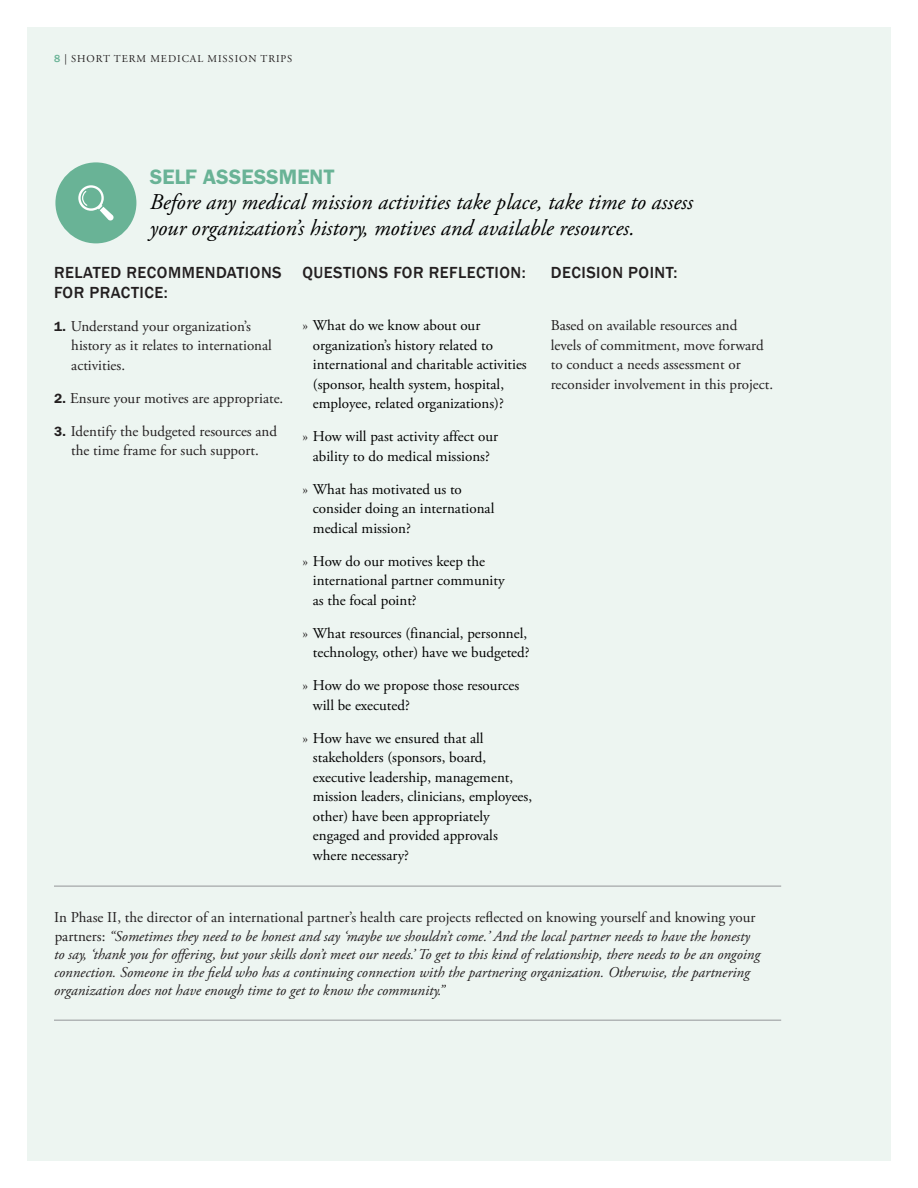
<style>
.page{position:relative;width:918px;height:1188px;background:#fff}
.page>*{position:absolute;margin:0;border:0;box-sizing:border-box;transform-origin:0 0}
.t1{font:italic 22.5px/25.5px "Adobe Garamond Pro";color:#000}
.t2{font:600 21px "Franklin Gothic";color:#69b396}
.t3{font:500 16.5px/19.5px "Franklin Gothic";letter-spacing:.03em;color:#231f20}
.t4{font:15px/19.5px "Adobe Garamond Pro";color:#000}
.t5{font:15px/19.5px "Adobe Garamond Pro";color:#231f20}
.t6{font:italic 15px/18px "Adobe Garamond Pro";color:#231f20}
.t7{font:10.5px "Adobe Garamond Pro";letter-spacing:.09em;color:#231f20}
.s1{font-family:"Franklin Gothic";font-weight:500;color:#69b396}
.s2{font-family:"Franklin Gothic";font-weight:600;font-size:13.5px}
.s3{color:#231f20}
.s4{font-style:italic}
</style>
<div class="page">
<div style="left:27px;top:27px;width:864px;height:1134px;background:#edf5f1"></div>
<hr style="left:54px;top:886px;width:727px;height:1px;background:#939598">
<hr style="left:54px;top:1020px;width:727px;height:1px;background:#939598">
<div style="left:55px;top:162px;width:81px;height:81px;background:#69b396;border-radius:50%"></div>
<svg style="left:78px;top:185px;width:36px;height:36px"></svg>
<p class="t7" style="left:54px;top:52px;width:33px"><span class="s1">8</span> | Short</p>
<p class="t7" style="left:114px;top:52px;width:17px">Term</p>
<p class="t7" style="left:150px;top:52px;width:19px">Medical</p>
<p class="t7" style="left:208px;top:52px;width:18px">Mission</p>
<p class="t7" style="left:261px;top:52px;width:15px">Trips</p>
<p class="t7" style="left:111px;top:52px;width:22px">-Term</p>
<p class="t7" style="left:152px;top:52px;width:19px">Medical</p>
<p class="t7" style="left:209px;top:52px;width:18px">Mission</p>
<p class="t7" style="left:262px;top:52px;width:15px">Trips</p>
<h2 class="t2" style="left:150px;top:164px;width:186px">SELF ASSESSMENT</h2>
<h1 class="t1" style="left:150px;top:190px;width:545px">Before any medical mission activities take place, take time to assess your organization’s history, motives and available resources.</h1>
<p class="t3" style="left:54px;top:263px;width:229px">RELATED RECOMMENDATIONS<br>FOR PRACTICE:</p>
<p class="t5" style="left:71px;top:317px;width:202px;text-indent:-17px"><span class="s2">1.</span> Understand your organization’s history as it relates to international activities.</p>
<p class="t5" style="left:54px;top:389px;width:231px"><span class="s2">2.</span> Ensure your motives are appropriate.</p>
<p class="t5" style="left:54px;top:422px;width:225px;text-align:center"><span class="s2">3.</span> Identify the budgeted resources and the time frame for such support.</p>
<p class="t3" style="left:302px;top:263px;width:225px">QUESTIONS FOR REFLECTION:</p>
<p class="t4" style="left:313px;top:316px;width:215px;text-indent:-10px"><span class="s3">»</span> What do we know about our organization’s history related to international and charitable activities (sponsor, health system, hospital, employee, related organizations)?</p>
<p class="t4" style="left:302px;top:427px;width:197px;text-align:center"><span class="s3">»</span> How will past activity affect our ability to do medical missions?</p>
<p class="t4" style="left:313px;top:480px;width:183px;text-indent:-10px"><span class="s3">»</span> What has motivated us to consider doing an international medical mission?</p>
<p class="t4" style="left:313px;top:552px;width:193px;text-indent:-10px"><span class="s3">»</span> How do our motives keep the international partner community as the focal point?</p>
<p class="t4" style="left:302px;top:624px;width:229px;text-align:right"><span class="s3">»</span> What resources (financial, personnel, technology, other) have we budgeted?</p>
<p class="t4" style="left:313px;top:676px;width:208px;text-indent:-10px"><span class="s3">»</span> How do we propose those resources will be executed?</p>
<p class="t4" style="left:313px;top:729px;width:221px;text-indent:-10px"><span class="s3">»</span> How have we ensured that all stakeholders (sponsors, board, executive leadership, management, mission leaders, clinicians, employees, other) have been appropriately engaged and provided approvals where necessary?</p>
<p class="t3" style="left:551px;top:263px;width:10px">DECISION</p>
<p class="t3" style="left:628px;top:263px;width:21px">POINT</p>
<p class="t3" style="left:673px;top:263px;width:5px">:</p>
<p class="t5" style="left:551px;top:316px;width:224px">Based on available resources and<br>levels of commitment, move forward to conduct a needs assessment or reconsider involvement in this project.</p>
<p class="t5" style="left:54px;top:908px;width:703px">In Phase II, the director of an international partner’s health care projects reflected on knowing yourself and knowing your partners: <span class="s4">“Sometimes they need to be honest and say ‘maybe we shouldn’t come.’ And the local partner needs to have the honesty</span></p>
<p class="t6" style="left:54px;top:946px;width:708px">to say, ‘thank you for offering, but your skills don’t meet our needs.’ To get to this kind of relationship, there needs to be an ongoing connection. Someone in the field who has a continuing connection with the partnering organization. Otherwise, the partnering organization does not have enough time to get to know the community.”</p>
</div>
